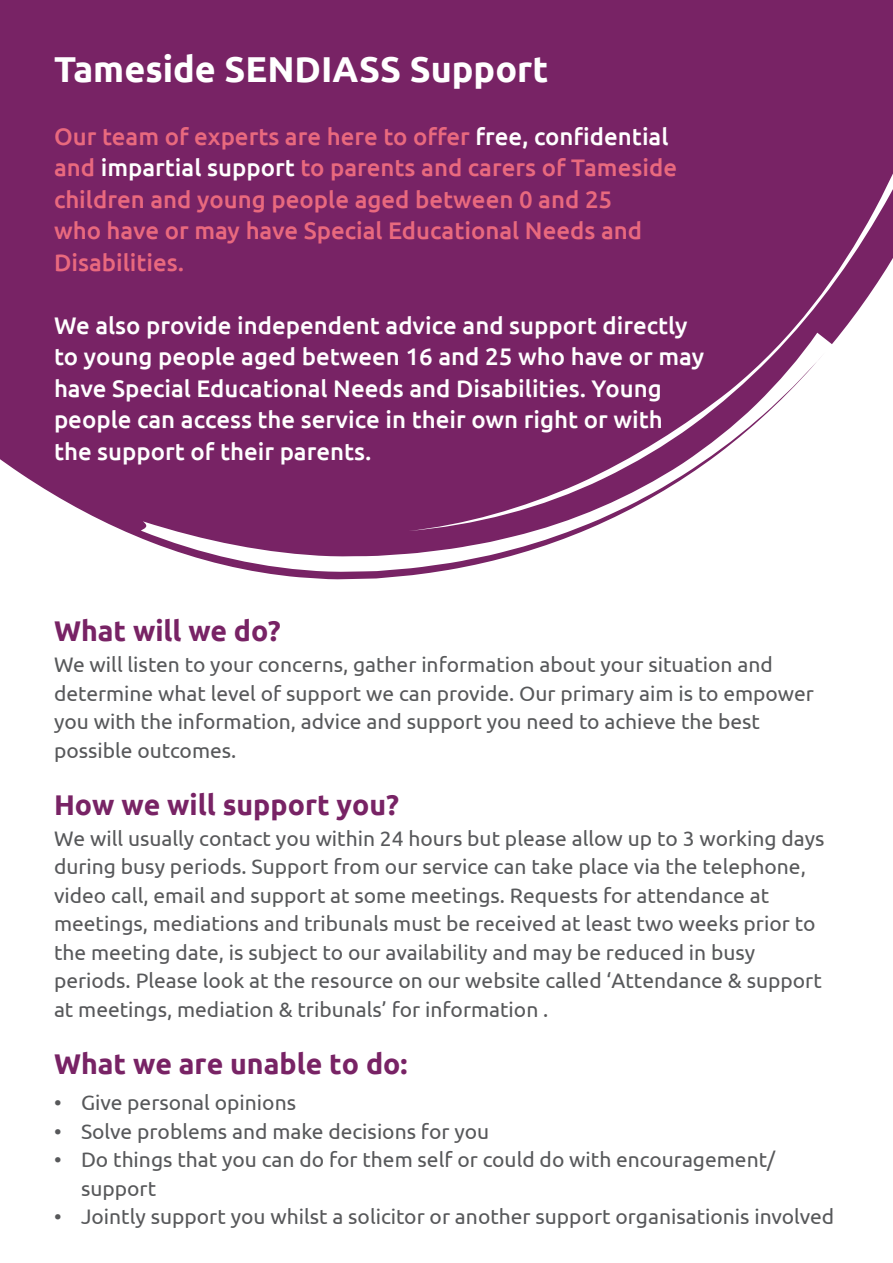
<style>
.page{position:relative;width:893px;height:1263px;background:#fff}
.page>*{position:absolute;margin:0;border:0;box-sizing:border-box;transform-origin:0 0}
.t1{font:700 36px "Ubuntu";color:#fff}
.t2{font:700 28.5px "Ubuntu";color:#782365}
.t3{font:500 24px/31.5px "Ubuntu";color:#fff}
.t4{font:500 24px/31.5px "Ubuntu";color:#e9697e}
.t5{font:21px/28.5px "Ubuntu";color:#57585a}
.s1{color:#fff}
</style>
<div class="page">
<svg style="left:0;top:0;width:893px;height:579px;fill:#782365"></svg>
<p class="t1" style="left:54px;top:47px;width:496px">Tameside SENDIASS Support</p>
<p class="t4" style="left:54px;top:120px;width:624px">Our team of experts are here to offer <span class="s1">free, confidential </span>and <span class="s1">impartial support</span> to parents and carers of Tameside children and young people aged between 0 and 25<br>who have or may have Special Educational Needs and Disabilities.</p>
<p class="t3" style="left:54px;top:309px;width:652px">We also provide independent advice and support directly to young people aged between 16 and 25 who have or may have Special Educational Needs and Disabilities. Young people can access the service in their own right or with the support of their parents.</p>
<p class="t2" style="left:54px;top:613px;width:228px">What will we do?</p>
<p class="t5" style="left:54px;top:650px;width:761px">We will listen to your concerns, gather information about your situation and determine what level of support we can provide. Our primary aim is to empower you with the information, advice and support you need to achieve the best possible outcomes.</p>
<p class="t2" style="left:54px;top:787px;width:347px">How we will support you?</p>
<p class="t5" style="left:54px;top:823px;width:772px">We will usually contact you within 24 hours but please allow up to 3 working days during busy periods. Support from our service can take place via the telephone, video call, email and support at some meetings. Requests for attendance at meetings, mediations and tribunals must be received at least two weeks prior to the meeting date, is subject to our availability and may be reduced in busy periods. Please look at the resource on our website called ‘Attendance &amp; support at meetings, mediation &amp; tribunals’ for information .</p>
<p class="t2" style="left:54px;top:1046px;width:355px">What we are unable to do:</p>
<p class="t5" style="left:54px;top:1088px;width:244px">• Give personal opinions</p>
<p class="t5" style="left:54px;top:1116px;width:437px">• Solve problems and make decisions for you</p>
<p class="t5" style="left:81px;top:1145px;width:696px;text-indent:-27px">• Do things that you can do for them self or could do with encouragement/ support</p>
<p class="t5" style="left:54px;top:1202px;width:782px">• Jointly support you whilst a solicitor or another support organisationis involved</p>
</div>
